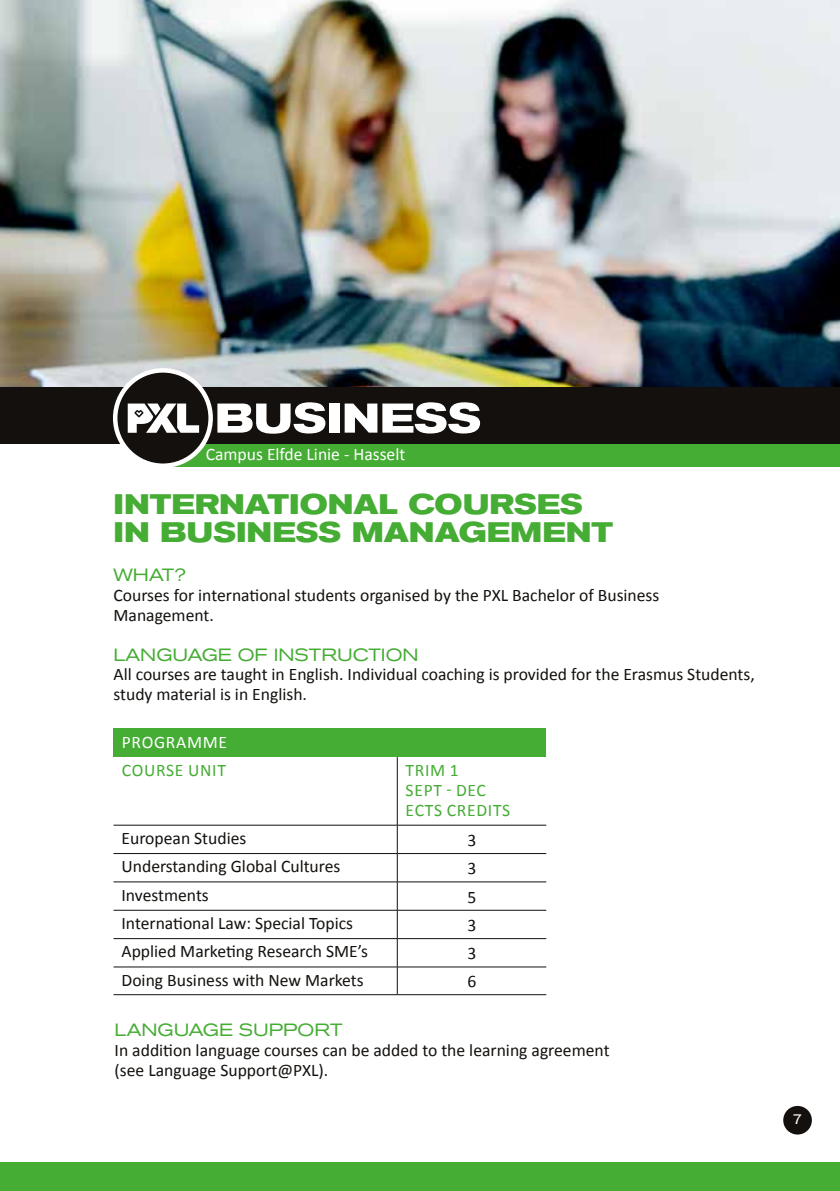
<style>
.page{position:relative;width:840px;height:1191px;background:#fff}
.page>*{position:absolute;margin:0;border:0;box-sizing:border-box;transform-origin:0 0}
.t1{font:700 expanded 28px/28px "Akzidenz Grotesk BQ";color:#45ac34}
.t2{font:17.6px/19.8px "Calibri";color:#13100d}
.t3{font:expanded 17.6px "Akzidenz Grotesk BQ";color:#45ac34}
.t4{font:17.6px/19.8px "Calibri";letter-spacing:.04em;color:#45ac34}
.t5{font:17.6px "Calibri";color:#fff}
.t6{font:17.6px "Calibri";letter-spacing:.04em;color:#fff}
.t7{font:expanded 14px "Akzidenz Grotesk BQ";color:#fff}
</style>
<div class="page">
<div style="left:782px;top:1106px;width:29px;height:28px;background:#13100d;border-radius:50%"></div>
<img style="left:0;top:0;width:839px;height:387px">
<div style="left:113px;top:729px;width:433px;height:28px;background:#45ac34"></div>
<hr style="left:113px;top:825px;width:284px;height:1px;background:#13100d">
<hr style="left:397px;top:825px;width:149px;height:1px;background:#13100d">
<hr style="left:113px;top:853px;width:284px;height:1px;background:#13100d">
<hr style="left:397px;top:853px;width:149px;height:1px;background:#13100d">
<hr style="left:113px;top:881px;width:284px;height:1px;background:#13100d">
<hr style="left:397px;top:881px;width:149px;height:1px;background:#13100d">
<hr style="left:113px;top:910px;width:284px;height:1px;background:#13100d">
<hr style="left:397px;top:910px;width:149px;height:1px;background:#13100d">
<hr style="left:113px;top:938px;width:284px;height:1px;background:#13100d">
<hr style="left:397px;top:938px;width:149px;height:1px;background:#13100d">
<hr style="left:113px;top:966px;width:284px;height:1px;background:#13100d">
<hr style="left:397px;top:966px;width:149px;height:1px;background:#13100d">
<hr style="left:397px;top:757px;width:1px;height:68px;background:#13100d">
<svg style="left:397px;top:825px;width:1px;height:169px"></svg>
<hr style="left:113px;top:994px;width:284px;height:1px;background:#13100d">
<hr style="left:397px;top:994px;width:149px;height:1px;background:#13100d">
<div style="left:160px;top:430px;width:679px;height:36px;background:#45ac34"></div>
<div style="left:0;top:387px;width:839px;height:57px;background:#13100d"></div>
<svg style="left:113px;top:368px;width:100px;height:100px"></svg>
<div style="left:117px;top:372px;width:91px;height:91px;background:#13100d;border-radius:50%"></div>
<svg style="left:128px;top:403px;width:71px;height:30px"></svg>
<svg style="left:217px;top:402px;width:108px;height:32px"></svg>
<div style="left:329px;top:403px;width:10px;height:29px;background:#fff"></div>
<svg style="left:344px;top:402px;width:136px;height:31px"></svg>
<div style="left:0;top:1162px;width:839px;height:29px;background:#45ac34"></div>
<p class="t5" style="left:206px;top:443px;width:201px">Campus Elfde Linie - Hasselt</p>
<h1 class="t1" style="left:113px;top:490px;width:501px">INTERNATIONAL COURSES<br>IN BUSINESS MANAGEMENT</h1>
<p class="t3" style="left:113px;top:565px;width:74px">WHAT?</p>
<p class="t2" style="left:113px;top:585px;width:547px">Courses for international students organised by the PXL Bachelor of Business<br>Management.</p>
<p class="t3" style="left:113px;top:644px;width:306px">LANGUAGE OF INSTRUCTION</p>
<p class="t2" style="left:113px;top:664px;width:642px">All courses are taught in English. Individual coaching is provided for the Erasmus Students, study material is in English.</p>
<p class="t6" style="left:122px;top:730px;width:107px">PROGRAMME</p>
<p class="t4" style="left:122px;top:760px;width:106px">COURSE UNIT</p>
<p class="t4" style="left:405px;top:760px;width:106px">TRIM 1<br>SEPT - DEC<br>ECTS CREDITS</p>
<p class="t2" style="left:121px;top:828px;width:126px">European Studies</p>
<p class="t2" style="left:467px;top:830px;width:10px">3</p>
<p class="t2" style="left:121px;top:856px;width:220px">Understanding Global Cultures</p>
<p class="t2" style="left:467px;top:858px;width:10px">3</p>
<p class="t2" style="left:121px;top:885px;width:89px">Investments</p>
<p class="t2" style="left:467px;top:887px;width:10px">5</p>
<p class="t2" style="left:121px;top:913px;width:233px">International Law: Special Topics</p>
<p class="t2" style="left:467px;top:915px;width:10px">3</p>
<p class="t2" style="left:121px;top:941px;width:248px">Applied Marketing Research SME’s</p>
<p class="t2" style="left:467px;top:943px;width:10px">3</p>
<p class="t2" style="left:121px;top:970px;width:243px">Doing Business with New Markets</p>
<p class="t2" style="left:467px;top:971px;width:10px">6</p>
<p class="t3" style="left:115px;top:1020px;width:229px">LANGUAGE SUPPORT</p>
<p class="t2" style="left:115px;top:1040px;width:496px">In addition language courses can be added to the learning agreement (see Language Support@PXL).</p>
<p class="t7" style="left:792px;top:1111px;width:11px">7</p>
</div>
